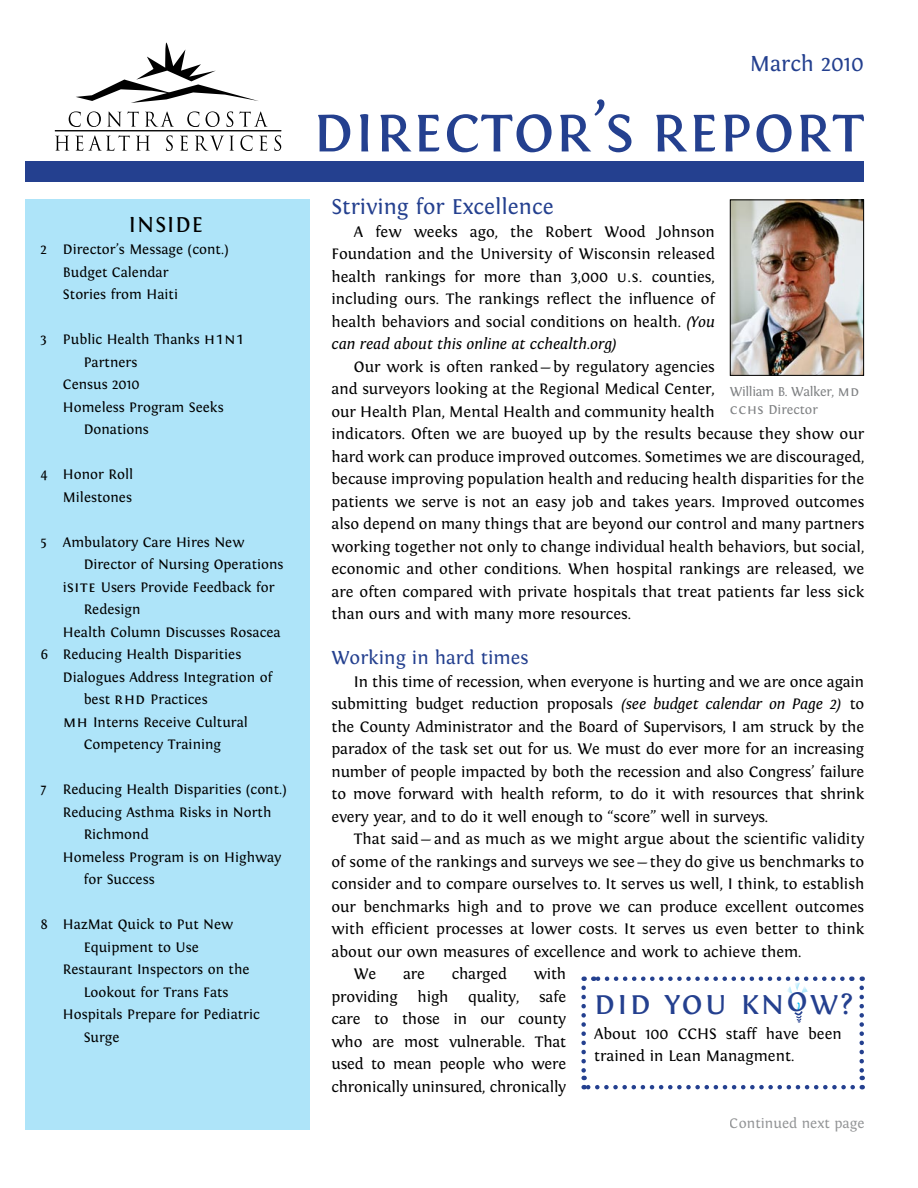
<style>
.page{position:relative;width:918px;height:1188px;background:#fff}
.page>*{position:absolute;margin:0;border:0;box-sizing:border-box;transform-origin:0 0}
.t1{font:35.25px "Fontin Small Caps";letter-spacing:.05em;color:#24408f}
.t2{font:22.5px "Fontin";color:#24408f}
.t3{font:22.5px "Fontin Small Caps";letter-spacing:.05em;color:#000}
.t4{font:19.5px "Fontin";color:#24408f}
.t5{font:15.9px/22.5px "Fontin";color:#000;text-align:justify}
.t6{font:14.55px "Fontin";color:#808284}
.t7{font:14.4px/22.5px "Fontin";color:#000}
.t8{font:13.5px/18px "Fontin";letter-spacing:-.025em;color:#808284}
.s1{font-family:"Fontin Small Caps";font-size:16.05px}
.s2{font-style:italic}
.s3{font-family:"Fontin Small Caps";font-size:14.55px}
</style>
<div class="page">
<div style="left:26px;top:200px;width:284px;height:930px;background:#aee4f9"></div>
<svg style="left:69px;top:111px;width:12px;height:16px"></svg>
<svg style="left:87px;top:111px;width:14px;height:16px"></svg>
<svg style="left:107px;top:111px;width:32px;height:16px"></svg>
<svg style="left:145px;top:111px;width:29px;height:16px"></svg>
<svg style="left:187px;top:111px;width:12px;height:16px"></svg>
<svg style="left:206px;top:111px;width:14px;height:16px"></svg>
<svg style="left:227px;top:111px;width:6px;height:16px"></svg>
<svg style="left:239px;top:111px;width:29px;height:16px"></svg>
<svg style="left:55px;top:136px;width:14px;height:15px"></svg>
<svg style="left:75px;top:135px;width:55px;height:16px"></svg>
<svg style="left:136px;top:136px;width:14px;height:15px"></svg>
<svg style="left:166px;top:135px;width:7px;height:16px"></svg>
<svg style="left:180px;top:136px;width:8px;height:15px"></svg>
<svg style="left:195px;top:136px;width:39px;height:15px"></svg>
<svg style="left:240px;top:135px;width:13px;height:16px"></svg>
<svg style="left:259px;top:136px;width:8px;height:15px"></svg>
<svg style="left:274px;top:135px;width:7px;height:16px"></svg>
<hr style="left:55px;top:130px;width:226px;height:1px;background:#000">
<svg style="left:76px;top:42px;width:182px;height:61px"></svg>
<div style="left:26px;top:161px;width:838px;height:21px;background:#24408f"></div>
<svg style="left:318px;top:99px;width:546px;height:53px"></svg>
<img style="left:732px;top:202px;width:130px;height:172px">
<div style="left:730px;top:200px;width:134px;height:176px;border:1px solid #000"></div>
<svg style="left:859px;top:988px;width:5px;height:101px"></svg>
<svg style="left:581px;top:976px;width:272px;height:113px"></svg>
<h2 class="t2" style="left:750px;top:51px;width:116px">March 2010</h2>
<h2 class="t3" style="left:129px;top:212px;width:76px">INSIDE</h2>
<p class="t7" style="left:63px;top:238px;width:167px;text-indent:-22px">2 Director’s Message (cont.)<br>Budget Calendar<br>Stories from Haiti</p>
<p class="t7" style="left:40px;top:328px;width:205px">3 Public Health Thanks <span class="s1">h1n1</span></p>
<p class="t7" style="left:84px;top:351px;width:55px">Partners</p>
<p class="t7" style="left:63px;top:373px;width:78px">Census 2010</p>
<p class="t7" style="left:63px;top:396px;width:162px">Homeless Program Seeks</p>
<p class="t7" style="left:84px;top:418px;width:67px">Donations</p>
<p class="t7" style="left:40px;top:463px;width:94px;text-align:right">4 Honor Roll<br>Milestones</p>
<p class="t7" style="left:40px;top:531px;width:205px">5 Ambulatory Care Hires New</p>
<p class="t7" style="left:84px;top:553px;width:201px">Director of Nursing Operations</p>
<p class="t7" style="left:63px;top:576px;width:213px">i<span class="s1">site</span> Users Provide Feedback for</p>
<p class="t7" style="left:84px;top:598px;width:58px">Redesign</p>
<p class="t7" style="left:63px;top:621px;width:219px">Health Column Discusses Rosacea</p>
<p class="t7" style="left:40px;top:643px;width:202px">6 Reducing Health Disparities</p>
<p class="t7" style="left:63px;top:666px;width:211px">Dialogues Address Integration of</p>
<p class="t7" style="left:84px;top:688px;width:125px">best <span class="s1">rhd</span> Practices</p>
<p class="t7" style="left:63px;top:711px;width:186px"><span class="s1">mh</span> Interns Receive Cultural</p>
<p class="t7" style="left:84px;top:733px;width:139px">Competency Training</p>
<p class="t7" style="left:40px;top:778px;width:248px">7 Reducing Health Disparities (cont.)</p>
<p class="t7" style="left:63px;top:801px;width:210px">Reducing Asthma Risks in North</p>
<p class="t7" style="left:84px;top:823px;width:67px">Richmond</p>
<p class="t7" style="left:63px;top:846px;width:220px">Homeless Program is on Highway</p>
<p class="t7" style="left:84px;top:868px;width:73px">for Success</p>
<p class="t7" style="left:40px;top:913px;width:194px">8 HazMat Quick to Put New</p>
<p class="t7" style="left:84px;top:936px;width:117px">Equipment to Use</p>
<p class="t7" style="left:63px;top:958px;width:188px">Restaurant Inspectors on the</p>
<p class="t7" style="left:84px;top:981px;width:146px">Lookout for Trans Fats</p>
<p class="t7" style="left:63px;top:1003px;width:198px">Hospitals Prepare for Pediatric</p>
<p class="t7" style="left:84px;top:1026px;width:37px">Surge</p>
<h2 class="t2" style="left:332px;top:194px;width:224px">Striving for Excellence</h2>
<p class="t5" style="left:332px;top:220px;width:385px;text-indent:22px">A few weeks ago, the Robert Wood Johnson Foundation and the University of Wisconsin released health rankings for more than 3,000 <span class="s1">u.s.</span> counties, including ours. The rankings reflect the influence of health behaviors and social conditions on health. <span class="s2">(You can read about this online at cchealth.org)</span></p>
<p class="t5" style="left:332px;top:355px;width:534px;text-align:left;text-indent:22px">Our work is often ranked—by regulatory agencies<br>and surveyors looking at the Regional Medical Center,<br>our Health Plan, Mental Health and community health<br>indicators. Often we are buoyed up by the results because they show our hard work can produce improved outcomes. Sometimes we are discouraged, because improving population health and reducing health disparities for the patients we serve is not an easy job and takes years. Improved outcomes also depend on many things that are beyond our control and many partners working together not only to change individual health behaviors, but social, economic and other conditions. When hospital rankings are released, we are often compared with private hospitals that treat patients far less sick than ours and with many more resources.</p>
<p class="t4" style="left:332px;top:647px;width:199px">Working in hard times</p>
<p class="t5" style="left:332px;top:670px;width:534px;text-indent:22px">In this time of recession, when everyone is hurting and we are once again submitting budget reduction proposals <span class="s2">(see budget calendar on Page 2)</span> to the County Administrator and the Board of Supervisors, I am struck by the paradox of the task set out for us. We must do ever more for an increasing number of people impacted by both the recession and also Congress’ failure to move forward with health reform, to do it with resources that shrink every year, and to do it well enough to “score” well in surveys.</p>
<p class="t5" style="left:354px;top:828px;width:512px">That said— and as much as we might argue about the scientific validity</p>
<p class="t5" style="left:332px;top:850px;width:534px">of some of the rankings and surveys we see—they do give us benchmarks to</p>
<p class="t5" style="left:332px;top:873px;width:534px">consider and to compare ourselves to. It serves us well, I think, to establish</p>
<p class="t5" style="left:332px;top:895px;width:534px">our benchmarks high and to prove we can produce excellent outcomes</p>
<p class="t5" style="left:332px;top:918px;width:534px">with efficient processes at lower costs. It serves us even better to think</p>
<p class="t5" style="left:332px;top:940px;width:472px">about our own measures of excellence and work to achieve them.</p>
<p class="t5" style="left:354px;top:963px;width:24px">We</p>
<p class="t5" style="left:403px;top:963px;width:23px">are</p>
<p class="t5" style="left:452px;top:963px;width:57px">charged</p>
<p class="t8" style="left:730px;top:383px;width:131px">William B. Walker, <span class="s3">md cchs</span> Director</p>
<p class="t5" style="left:332px;top:963px;width:236px;text-indent:202px">with providing high quality, safe care to those in our county who are most vulnerable. That used to mean people who were chronically uninsured, chronically</p>
<h1 class="t1" style="left:594px;top:982px;width:260px">did you know?</h1>
<p class="t5" style="left:594px;top:1022px;width:249px">About 100 CCHS staff have been trained in Lean Managment.</p>
<p class="t6" style="left:730px;top:1115px;width:136px">Continued next page</p>
</div>
